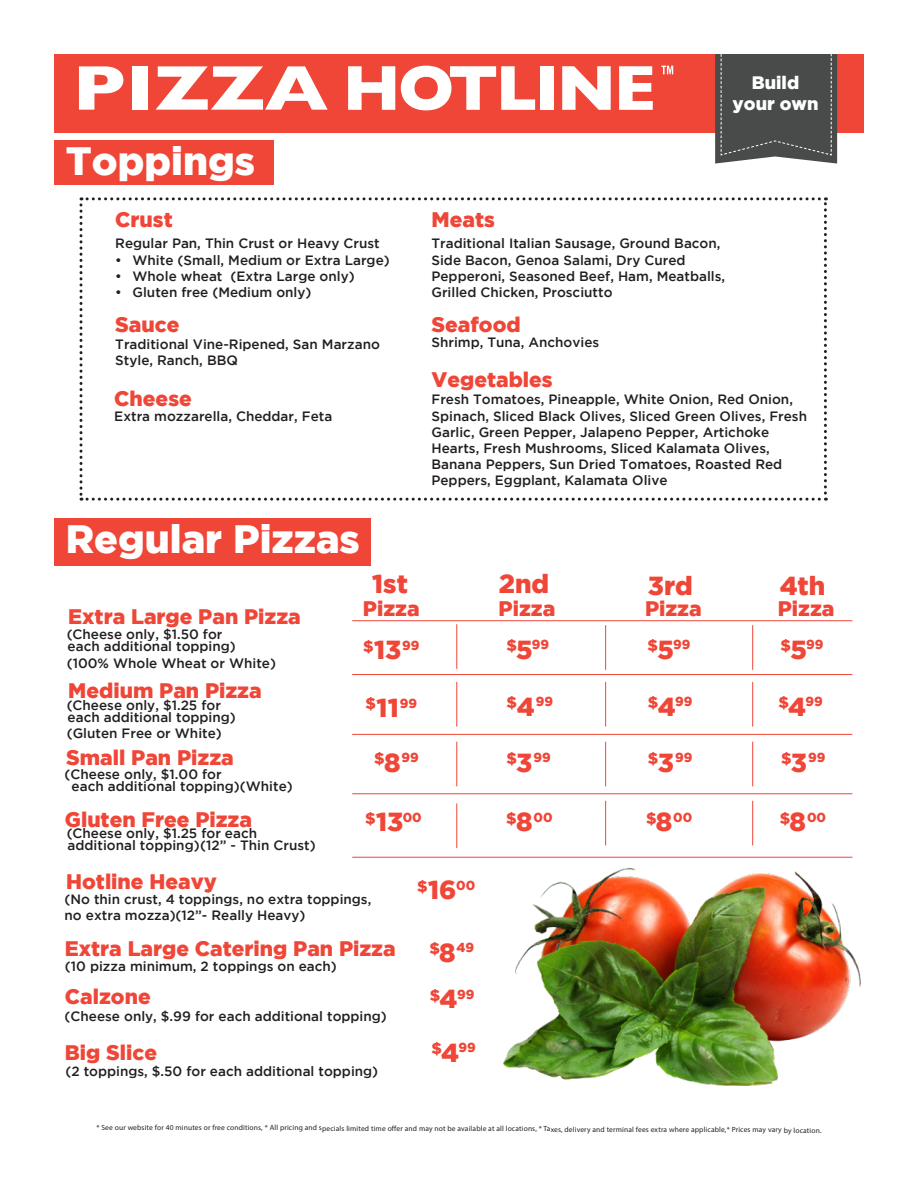
<style>
.page{position:relative;width:918px;height:1188px;background:#fff}
.page>*{position:absolute;margin:0;border:0;box-sizing:border-box;transform-origin:0 0}
.t1{font:900 39.45px "Gotham";color:#fff}
.t2{font:900 26.1px "Gotham";color:#ef4637}
.t3{font:900 21px "Gotham";color:#ef4637}
.t4{font:900 18px/21.6px "Gotham";color:#fff;text-align:center}
.t5{font:900 15.6px "Gotham";color:#ef4637}
.t6{font:500 13.5px/16.2px "Gotham";color:#231f20}
.t7{font:900 13.05px "Gotham";color:#ef4637}
.t8{font:7.5px "Myriad Pro";letter-spacing:.015em;color:#231f20}
.s1{font-size:15.6px}
.s2{font-size:26.1px}
</style>
<div class="page">
<svg style="left:80px;top:197px;width:747px;height:304px"></svg>
<div style="left:54px;top:518px;width:317px;height:48px;background:#ef4637"></div>
<div style="left:54px;top:141px;width:220px;height:44px;background:#ef4637"></div>
<img style="left:503px;top:869px;width:357px;height:216px">
<hr style="left:352px;top:674px;width:500px;height:1px;background:#ef4637">
<hr style="left:352px;top:734px;width:500px;height:1px;background:#ef4637">
<hr style="left:352px;top:793px;width:500px;height:1px;background:#ef4637">
<hr style="left:352px;top:857px;width:500px;height:1px;background:#ef4637">
<hr style="left:352px;top:620px;width:500px;height:1px;background:#ef4637">
<hr style="left:457px;top:624px;width:1px;height:45px;background:#ef4637">
<hr style="left:457px;top:682px;width:1px;height:45px;background:#ef4637">
<hr style="left:457px;top:742px;width:1px;height:44px;background:#ef4637">
<hr style="left:457px;top:803px;width:1px;height:45px;background:#ef4637">
<hr style="left:605px;top:625px;width:1px;height:45px;background:#ef4637">
<hr style="left:605px;top:682px;width:1px;height:45px;background:#ef4637">
<hr style="left:605px;top:742px;width:1px;height:44px;background:#ef4637">
<hr style="left:605px;top:801px;width:1px;height:44px;background:#ef4637">
<hr style="left:752px;top:625px;width:1px;height:45px;background:#ef4637">
<hr style="left:752px;top:682px;width:1px;height:45px;background:#ef4637">
<hr style="left:752px;top:742px;width:1px;height:44px;background:#ef4637">
<hr style="left:752px;top:801px;width:1px;height:44px;background:#ef4637">
<div style="left:54px;top:54px;width:810px;height:78px;background:#ef4637"></div>
<svg style="left:661px;top:66px;width:12px;height:8px"></svg>
<svg style="left:79px;top:66px;width:45px;height:44px"></svg>
<div style="left:132px;top:66px;width:16px;height:44px;background:#fff"></div>
<svg style="left:155px;top:65px;width:380px;height:45px"></svg>
<div style="left:540px;top:66px;width:14px;height:44px;background:#fff"></div>
<svg style="left:562px;top:66px;width:49px;height:44px"></svg>
<svg style="left:619px;top:66px;width:34px;height:44px"></svg>
<svg style="left:715px;top:54px;width:122px;height:110px"></svg>
<p class="t1" style="left:66px;top:138px;width:191px">Toppings</p>
<p class="t3" style="left:115px;top:208px;width:59px">Crust</p>
<p class="t6" style="left:115px;top:235px;width:266px">Regular Pan, Thin Crust or Heavy Crust</p>
<p class="t6" style="left:115px;top:251px;width:276px">• White (Small, Medium or Extra Large)</p>
<p class="t6" style="left:115px;top:268px;width:241px">• Whole wheat (Extra Large only)</p>
<p class="t6" style="left:115px;top:284px;width:198px">• Gluten free (Medium only)</p>
<p class="t3" style="left:115px;top:312px;width:66px">Sauce</p>
<p class="t6" style="left:115px;top:336px;width:266px">Traditional Vine-Ripened, San Marzano<br>Style, Ranch, BBQ</p>
<p class="t4" style="left:733px;top:71px;width:87px">Build your own</p>
<p class="t3" style="left:431px;top:208px;width:65px">Meats</p>
<p class="t6" style="left:431px;top:235px;width:295px">Traditional Italian Sausage, Ground Bacon, Side Bacon, Genoa Salami, Dry Cured Pepperoni, Seasoned Beef, Ham, Meatballs, Grilled Chicken, Prosciutto</p>
<p class="t3" style="left:431px;top:312px;width:91px">Seafood</p>
<p class="t6" style="left:431px;top:334px;width:169px">Shrimp, Tuna, Anchovies</p>
<p class="t3" style="left:431px;top:368px;width:123px">Vegetables</p>
<p class="t3" style="left:114px;top:386px;width:79px">Cheese</p>
<p class="t6" style="left:431px;top:391px;width:377px">Fresh Tomatoes, Pineapple, White Onion, Red Onion, Spinach, Sliced Black Olives, Sliced Green Olives, Fresh Garlic, Green Pepper, Jalapeno Pepper, Artichoke Hearts, Fresh Mushrooms, Sliced Kalamata Olives, Banana Peppers, Sun Dried Tomatoes, Roasted Red Peppers, Eggplant, Kalamata Olive</p>
<p class="t6" style="left:114px;top:408px;width:219px">Extra mozzarella, Cheddar, Feta</p>
<p class="t1" style="left:66px;top:517px;width:296px">Regular Pizzas</p>
<p class="t2" style="left:372px;top:569px;width:37px">1st</p>
<p class="t2" style="left:499px;top:569px;width:52px">2nd</p>
<p class="t2" style="left:648px;top:571px;width:46px">3rd</p>
<p class="t2" style="left:780px;top:571px;width:47px">4th</p>
<p class="t3" style="left:68px;top:605px;width:234px">Extra Large Pan Pizza</p>
<p class="t6" style="left:67px;top:626px;width:157px">(Cheese only, $1.50 for</p>
<p class="t6" style="left:68px;top:638px;width:170px">each additional topping)</p>
<p class="t6" style="left:67px;top:655px;width:211px">(100% Whole Wheat or White)</p>
<p class="t3" style="left:68px;top:678px;width:195px">Medium Pan Pizza</p>
<p class="t6" style="left:67px;top:696px;width:156px">(Cheese only, $1.25 for</p>
<p class="t6" style="left:68px;top:709px;width:170px">each additional topping)</p>
<p class="t6" style="left:67px;top:725px;width:157px">(Gluten Free or White)</p>
<p class="t3" style="left:66px;top:746px;width:169px">Small Pan Pizza</p>
<p class="t6" style="left:65px;top:766px;width:159px">(Cheese only, $1.00 for</p>
<p class="t3" style="left:65px;top:808px;width:189px">Gluten Free Pizza</p>
<p class="t6" style="left:72px;top:777px;width:223px">each additional topping)(White)</p>
<p class="t6" style="left:67px;top:825px;width:192px">(Cheese only, $1.25 for each</p>
<p class="t6" style="left:68px;top:837px;width:250px">additional topping)(12” - Thin Crust)</p>
<p class="t3" style="left:363px;top:597px;width:58px">Pizza</p>
<p class="t3" style="left:499px;top:597px;width:58px">Pizza</p>
<p class="t3" style="left:645px;top:597px;width:58px">Pizza</p>
<p class="t3" style="left:778px;top:597px;width:58px">Pizza</p>
<p class="t5" style="left:363px;top:637px;width:12px">$</p>
<p class="t7" style="left:402px;top:638px;width:19px">99</p>
<p class="t2" style="left:374px;top:635px;width:29px">13</p>
<p class="t5" style="left:506px;top:636px;width:12px">$</p>
<p class="t7" style="left:532px;top:637px;width:19px">99</p>
<p class="t2" style="left:657px;top:634px;width:18px">5</p>
<p class="t5" style="left:648px;top:636px;width:12px">$</p>
<p class="t7" style="left:673px;top:637px;width:19px">99</p>
<p class="t2" style="left:790px;top:634px;width:18px">5</p>
<p class="t5" style="left:781px;top:636px;width:12px">$</p>
<p class="t7" style="left:806px;top:637px;width:19px">99</p>
<p class="t2" style="left:516px;top:634px;width:18px">5</p>
<p class="t5" style="left:366px;top:694px;width:12px">$</p>
<p class="t7" style="left:400px;top:695px;width:19px">99</p>
<p class="t2" style="left:377px;top:692px;width:24px">11</p>
<p class="t5" style="left:374px;top:750px;width:12px">$</p>
<p class="t7" style="left:401px;top:750px;width:19px">99</p>
<p class="t2" style="left:384px;top:748px;width:18px">8</p>
<p class="t5" style="left:648px;top:694px;width:12px">$</p>
<p class="t7" style="left:675px;top:694px;width:19px">99</p>
<p class="t5" style="left:778px;top:694px;width:12px">$</p>
<p class="t7" style="left:806px;top:694px;width:19px">99</p>
<p class="t7" style="left:506px;top:694px;width:48px"><span class="s1">$</span><span class="s2">4</span>99</p>
<p class="t2" style="left:516px;top:748px;width:18px">3</p>
<p class="t2" style="left:658px;top:692px;width:19px">4</p>
<p class="t2" style="left:788px;top:692px;width:19px">4</p>
<p class="t5" style="left:506px;top:750px;width:12px">$</p>
<p class="t7" style="left:533px;top:750px;width:19px">99</p>
<p class="t2" style="left:658px;top:748px;width:18px">3</p>
<p class="t5" style="left:648px;top:750px;width:12px">$</p>
<p class="t7" style="left:675px;top:750px;width:19px">99</p>
<p class="t2" style="left:791px;top:748px;width:18px">3</p>
<p class="t5" style="left:781px;top:750px;width:12px">$</p>
<p class="t7" style="left:808px;top:750px;width:19px">99</p>
<p class="t5" style="left:365px;top:809px;width:12px">$</p>
<p class="t7" style="left:403px;top:810px;width:21px">00</p>
<p class="t2" style="left:376px;top:807px;width:29px">13</p>
<p class="t5" style="left:506px;top:809px;width:12px">$</p>
<p class="t7" style="left:533px;top:810px;width:21px">00</p>
<p class="t2" style="left:516px;top:807px;width:18px">8</p>
<p class="t5" style="left:646px;top:809px;width:12px">$</p>
<p class="t7" style="left:673px;top:810px;width:21px">00</p>
<p class="t2" style="left:790px;top:807px;width:18px">8</p>
<p class="t5" style="left:780px;top:809px;width:12px">$</p>
<p class="t7" style="left:807px;top:810px;width:21px">00</p>
<p class="t2" style="left:656px;top:807px;width:18px">8</p>
<p class="t3" style="left:66px;top:869px;width:152px">Hotline Heavy</p>
<p class="t6" style="left:65px;top:891px;width:308px">(No thin crust, 4 toppings, no extra toppings, no extra mozza)(12”- Really Heavy)</p>
<p class="t3" style="left:65px;top:937px;width:332px">Extra Large Catering Pan Pizza</p>
<p class="t6" style="left:65px;top:958px;width:274px">(10 pizza minimum, 2 toppings on each)</p>
<p class="t3" style="left:65px;top:984px;width:87px">Calzone</p>
<p class="t6" style="left:65px;top:1007px;width:324px">(Cheese only, $.99 for each additional topping)</p>
<p class="t3" style="left:65px;top:1040px;width:94px">Big Slice</p>
<p class="t6" style="left:65px;top:1063px;width:314px">(2 toppings, $.50 for each additional topping)</p>
<p class="t5" style="left:417px;top:877px;width:12px">$</p>
<p class="t7" style="left:456px;top:877px;width:21px">00</p>
<p class="t2" style="left:428px;top:875px;width:30px">16</p>
<p class="t5" style="left:429px;top:940px;width:12px">$</p>
<p class="t7" style="left:457px;top:940px;width:19px">49</p>
<p class="t2" style="left:439px;top:938px;width:18px">8</p>
<p class="t5" style="left:430px;top:986px;width:12px">$</p>
<p class="t7" style="left:457px;top:987px;width:19px">99</p>
<p class="t2" style="left:440px;top:984px;width:19px">4</p>
<p class="t5" style="left:431px;top:1039px;width:12px">$</p>
<p class="t7" style="left:459px;top:1040px;width:19px">99</p>
<p class="t2" style="left:441px;top:1037px;width:19px">4</p>
<p class="t8" style="left:96px;top:1124px;width:727px">* See our website for 40 minutes or free conditions, * All pricing and specials limited time offer and may not be available at all locations, * Taxes, delivery and terminal fees extra where applicable,* Prices may vary by location.</p>
</div>
